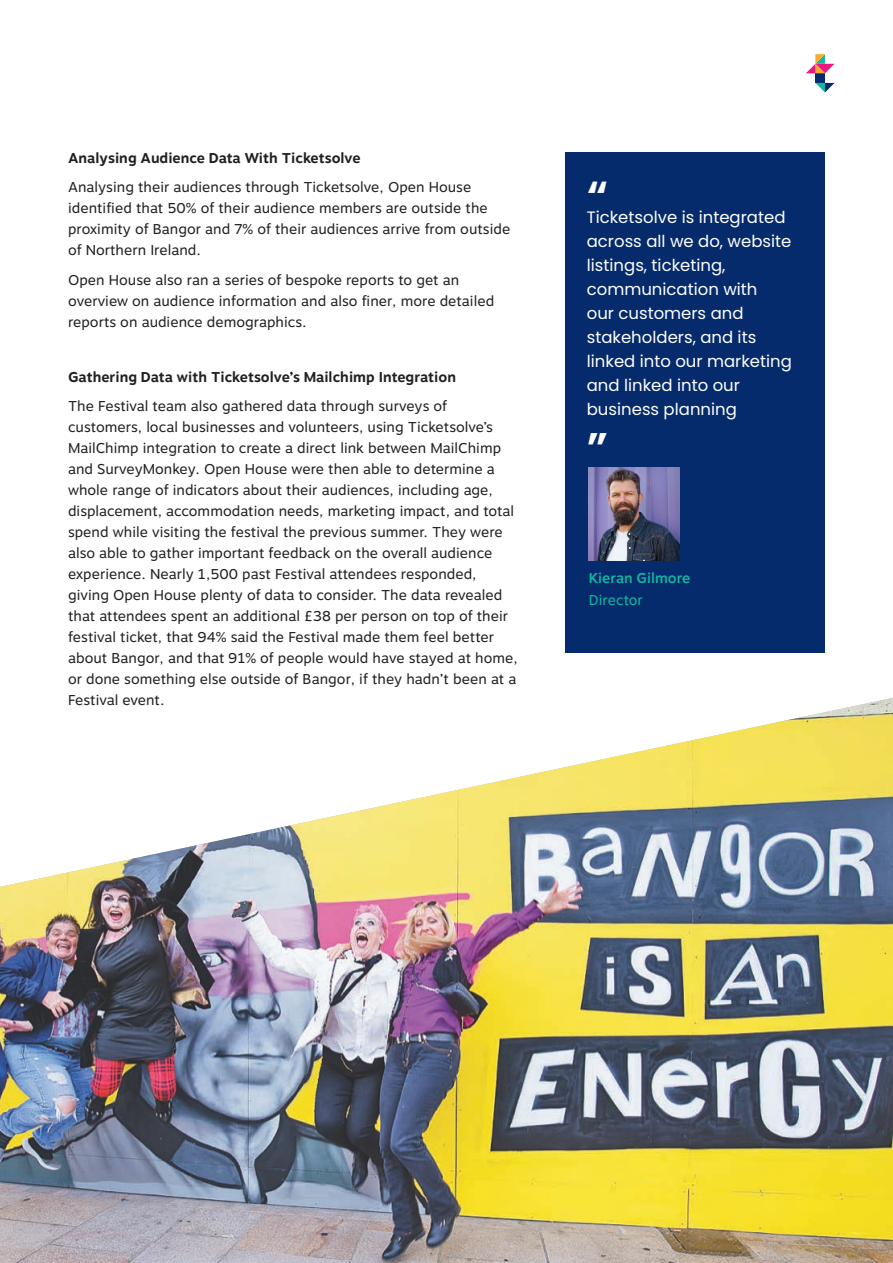
<style>
.page{position:relative;width:893px;height:1263px;background:#fff}
.page>*{position:absolute;margin:0;border:0;box-sizing:border-box;transform-origin:0 0}
.t1{font:600 45px "Poppins";color:#fff}
.t2{font:16.5px/24px "Poppins";color:#fff}
.t3{font:14.25px/21px "Motiva Sans";color:#231f20}
.t4{font:700 14.25px "Motiva Sans";color:#231f20}
.t5{font:500 14.25px "Motiva Sans";color:#11b9a1}
.t6{font:14.25px "Motiva Sans";color:#11b9a1}
</style>
<div class="page">
<div style="left:815px;top:73px;width:10px;height:10px;background:#052b6c"></div>
<svg style="left:815px;top:83px;width:19px;height:9px"></svg>
<svg style="left:806px;top:54px;width:28px;height:19px"></svg>
<img style="left:0;top:698px;width:893px;height:565px">
<div style="left:566px;top:152px;width:259px;height:500px;background:#052b6c"></div>
<img style="left:589px;top:467px;width:90px;height:93px">
<p class="t4" style="left:68px;top:147px;width:294px">Analysing Audience Data With Ticketsolve</p>
<p class="t3" style="left:68px;top:177px;width:444px">Analysing their audiences through Ticketsolve, Open House identified that 50% of their audience members are outside the proximity of Bangor and 7% of their audiences arrive from outside of Northern Ireland.</p>
<p class="t3" style="left:68px;top:269px;width:428px">Open House also ran a series of bespoke reports to get an overview on audience information and also finer, more detailed reports on audience demographics.</p>
<p class="t4" style="left:68px;top:366px;width:389px">Gathering Data with Ticketsolve’s Mailchimp Integration</p>
<p class="t3" style="left:68px;top:396px;width:451px">The Festival team also gathered data through surveys of customers, local businesses and volunteers, using Ticketsolve’s MailChimp integration to create a direct link between MailChimp and SurveyMonkey. Open House were then able to determine a whole range of indicators about their audiences, including age, displacement, accommodation needs, marketing impact, and total spend while visiting the festival the previous summer. They were also able to gather important feedback on the overall audience experience. Nearly 1,500 past Festival attendees responded, giving Open House plenty of data to consider. The data revealed that attendees spent an additional £38 per person on top of their festival ticket, that 94% said the Festival made them feel better about Bangor, and that 91% of people would have stayed at home, or done something else outside of Bangor, if they hadn’t been at a Festival event.</p>
<h1 class="t1" style="left:587px;top:171px;width:23px">“</h1>
<p class="t2" style="left:587px;top:206px;width:207px">Ticketsolve is integrated across all we do, website listings, ticketing, communication with<br>our customers and stakeholders, and its linked into our marketing and linked into our business planning</p>
<h1 class="t1" style="left:608px;top:455px;width:23px;rotate:-180deg">“</h1>
<p class="t5" style="left:589px;top:568px;width:103px">Kieran Gilmore</p>
<p class="t6" style="left:589px;top:589px;width:55px">Director</p>
</div>
